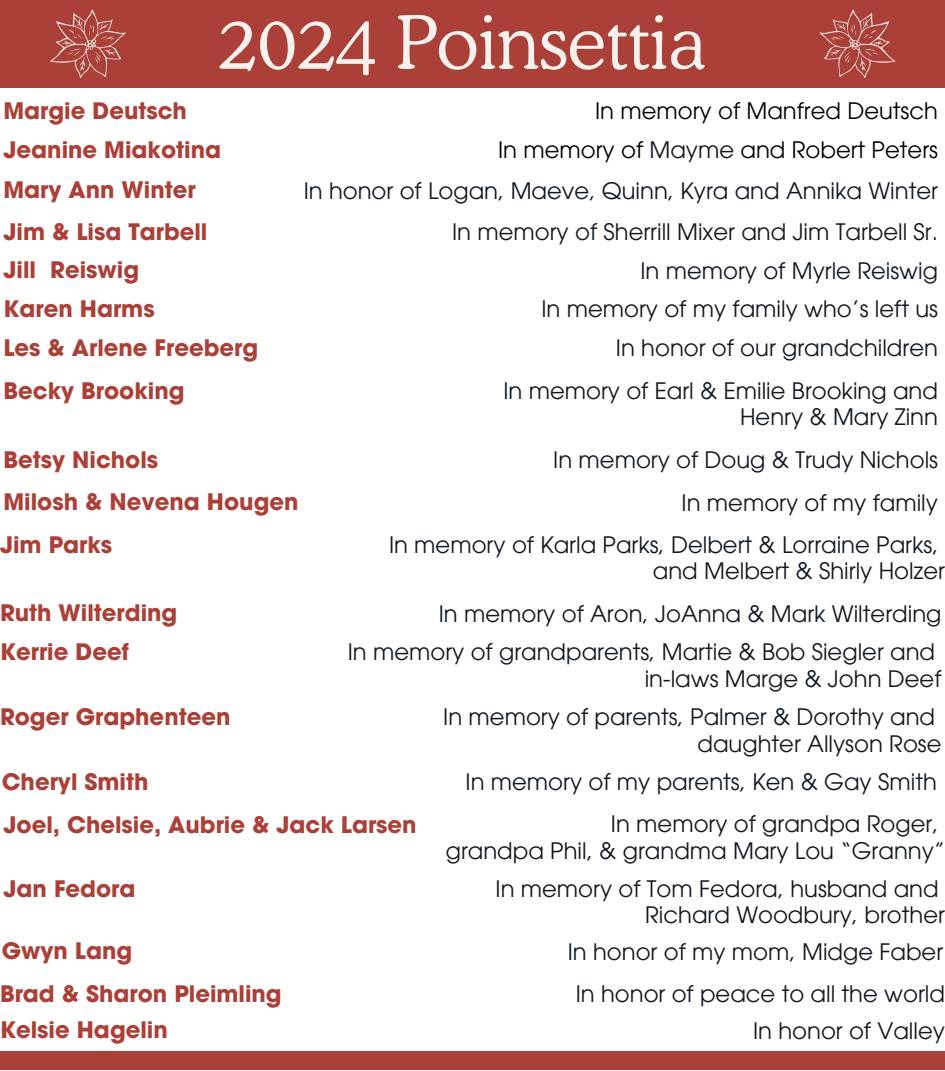
<style>
.page{position:relative;width:945px;height:1071px;background:#fff}
.page>*{position:absolute;margin:0;border:0;box-sizing:border-box;transform-origin:0 0}
.t1{font:300 73.5px "Cooper BT";color:#f5f2ed}
.t2{font:22.75px "ITC Avant Garde Pro";color:#101820}
.t3{font:700 22.75px "ITC Avant Garde Pro";color:#ab4038}
.t4{font:22.75px "ITC Avant Garde Pro";color:#000}
.s1{color:#101820}
</style>
<div class="page">
<div style="left:0;top:0;width:945px;height:88px;background:#ab4038"></div>
<svg style="left:819px;top:9px;width:76px;height:69px"></svg>
<svg style="left:50px;top:9px;width:76px;height:69px"></svg>
<div style="left:0;top:1052px;width:945px;height:18px;background:#ab4038"></div>
<p class="t1" style="left:218px;top:-2px;width:490px">2024 Poinsettia</p>
<h1 class="t3" style="left:3px;top:102px;width:185px">Margie Deutsch</h1>
<p class="t4" style="left:595px;top:102px;width:344px">In memory of Manfred Deutsch</p>
<h2 class="t3" style="left:3px;top:141px;width:219px">Jeanine Miakotina</h2>
<p class="t4" style="left:498px;top:142px;width:441px">In memory of <span class="s1">Mayme</span> and Robert Peters</p>
<h2 class="t3" style="left:3px;top:181px;width:194px">Mary Ann Winter</h2>
<p class="t2" style="left:304px;top:182px;width:636px">In honor of Logan, Maeve, Quinn, Kyra and Annika Winter</p>
<h2 class="t3" style="left:3px;top:223px;width:206px">Jim &amp; Lisa Tarbell</h2>
<p class="t2" style="left:452px;top:223px;width:487px">In memory of Sherrill Mixer and Jim Tarbell Sr.</p>
<h2 class="t3" style="left:3px;top:262px;width:137px">Jill Reiswig</h2>
<p class="t2" style="left:640px;top:262px;width:299px">In memory of Myrle Reiswig</p>
<h2 class="t3" style="left:3px;top:300px;width:153px">Karen Harms</h2>
<p class="t2" style="left:541px;top:301px;width:398px">In memory of my family who’s left us</p>
<h2 class="t3" style="left:3px;top:339px;width:256px">Les &amp; Arlene Freeberg</h2>
<p class="t2" style="left:616px;top:339px;width:324px">In honor of our grandchildren</p>
<h2 class="t3" style="left:3px;top:382px;width:183px">Becky Brooking</h2>
<p class="t2" style="left:503px;top:382px;width:436px">In memory of Earl &amp; Emilie Brooking and</p>
<h2 class="t2" style="left:740px;top:408px;width:200px">Henry &amp; Mary Zinn</h2>
<p class="t3" style="left:3px;top:451px;width:156px">Betsy Nichols</p>
<p class="t2" style="left:553px;top:451px;width:386px">In memory of Doug &amp; Trudy Nichols</p>
<h2 class="t3" style="left:3px;top:493px;width:297px">Milosh &amp; Nevena Hougen</h2>
<p class="t2" style="left:682px;top:494px;width:258px">In memory of my family</p>
<h2 class="t3" style="left:0;top:536px;width:114px">Jim Parks</h2>
<p class="t2" style="left:389px;top:536px;width:551px">In memory of Karla Parks, Delbert &amp; Lorraine Parks,</p>
<h2 class="t2" style="left:653px;top:562px;width:294px">and Melbert &amp; Shirly Holzer</h2>
<p class="t3" style="left:0;top:604px;width:179px">Ruth Wilterding</p>
<p class="t2" style="left:439px;top:605px;width:504px">In memory of Aron, JoAnna &amp; Mark Wilterding</p>
<h2 class="t3" style="left:0;top:643px;width:130px">Kerrie Deef</h2>
<p class="t2" style="left:348px;top:643px;width:589px">In memory of grandparents, Martie &amp; Bob Siegler and</p>
<h2 class="t2" style="left:645px;top:670px;width:298px">in-laws Marge &amp; John Deef</h2>
<p class="t3" style="left:0;top:708px;width:232px">Roger Graphenteen</p>
<p class="t2" style="left:443px;top:708px;width:493px">In memory of parents, Palmer &amp; Dorothy and</p>
<h2 class="t2" style="left:697px;top:735px;width:246px">daughter Allyson Rose</h2>
<p class="t3" style="left:2px;top:773px;width:148px">Cheryl Smith</p>
<p class="t2" style="left:466px;top:773px;width:473px">In memory of my parents, Ken &amp; Gay Smith</p>
<h2 class="t3" style="left:3px;top:816px;width:415px">Joel, Chelsie, Aubrie &amp; Jack Larsen</h2>
<p class="t2" style="left:611px;top:815px;width:329px">In memory of grandpa Roger,</p>
<h2 class="t2" style="left:446px;top:842px;width:501px">grandpa Phil, &amp; grandma Mary Lou “Granny”</h2>
<p class="t3" style="left:3px;top:880px;width:134px">Jan Fedora</p>
<p class="t2" style="left:496px;top:880px;width:445px">In memory of Tom Fedora, husband and</p>
<h2 class="t2" style="left:645px;top:906px;width:301px">Richard Woodbury, brother</h2>
<p class="t3" style="left:2px;top:943px;width:132px">Gwyn Lang</p>
<p class="t2" style="left:568px;top:943px;width:377px">In honor of my mom, Midge Faber</p>
<h2 class="t3" style="left:0;top:985px;width:283px">Brad &amp; Sharon Pleimling</h2>
<p class="t2" style="left:576px;top:986px;width:371px">In honor of peace to all the world</p>
<h2 class="t3" style="left:0;top:1021px;width:169px">Kelsie Hagelin</h2>
<p class="t2" style="left:753px;top:1022px;width:193px">In honor of Valley</p>
</div>
